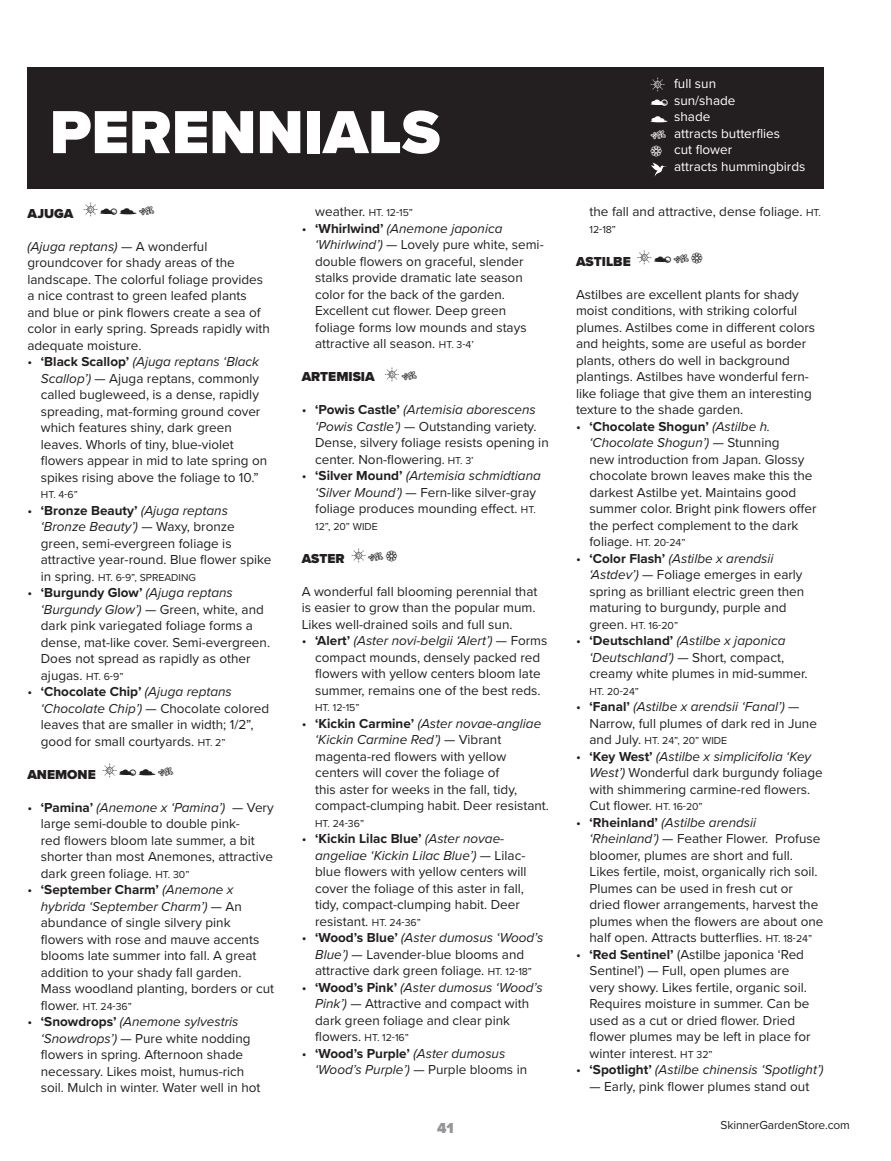
<style>
.page{position:relative;width:891px;height:1161px;background:#fff}
.page>*{position:absolute;margin:0;border:0;box-sizing:border-box;transform-origin:0 0}
.title_Bar{font:900 63px "Proxima Nova";color:#fff}
.t1{font:27px "Lithunoa Dingbats";color:#fff}
.t2{font:900 15px "Proxima Nova";color:#939598}
.t3{font:13.5px/16.5px "Proxima Nova";color:#231f20}
.t4{font:italic 13.5px/16.5px "Proxima Nova";color:#231f20}
.t5{font:13.5px "Proxima Nova";color:#fff}
.t6{font:900 13.5px "Proxima Nova";color:#231f20}
.t7{font:12px "Proxima Nova";letter-spacing:-.01em;color:#231f20}
.t8{font:10.5px "Proxima Nova";color:#231f20}
.s1{font-style:italic}
.s2{font-weight:700}
.s3{font-size:13.5px}
.s4{font-size:10.5px}
.s5{font-style:normal}
.s6{font-weight:700;font-style:normal}
</style>
<div class="page">
<div style="left:27px;top:68px;width:797px;height:121px;background:#231f20"></div>
<svg style="left:651px;top:163px;width:16px;height:14px"></svg>
<p class="title_Bar" style="left:50px;top:85px;width:392px">PERENNIALS</p>
<p class="t6" style="left:27px;top:203px;width:113px">AJUGA ●▼▲</p>
<p class="t3" style="left:27px;top:238px;width:244px"><span class="s1">(Ajuga reptans)</span> — A wonderful groundcover for shady areas of the landscape. The colorful foliage provides a nice contrast to green leafed plants and blue or pink flowers create a sea of color in early spring. Spreads rapidly with adequate moisture.</p>
<p class="t3" style="left:41px;top:353px;width:228px;text-indent:-14px">• <span class="s2">‘Black Scallop’</span> <span class="s1">(Ajuga reptans ‘Black Scallop’)</span> — Ajuga reptans, commonly called bugleweed, is a dense, rapidly spreading, mat-forming ground cover which features shiny, dark green leaves. Whorls of tiny, blue-violet flowers appear in mid to late spring on spikes rising above the foliage to 10.”</p>
<p class="t8" style="left:41px;top:487px;width:38px">HT. 4-6”</p>
<p class="t3" style="left:41px;top:502px;width:232px;text-indent:-14px">• <span class="s2">‘Bronze Beauty’</span> <span class="s1">(Ajuga reptans ‘Bronze Beauty’)</span> — Waxy, bronze green, semi-evergreen foliage is attractive year-round. Blue flower spike</p>
<p class="t8" style="left:41px;top:570px;width:157px"><span class="s3">in spring.</span> HT. 6-9”, SPREADING</p>
<p class="t3" style="left:41px;top:584px;width:231px;text-indent:-14px">• <span class="s2">‘Burgundy Glow’</span> <span class="s1">(Ajuga reptans ‘Burgundy Glow’)</span> — Green, white, and dark pink variegated foliage forms a dense, mat-like cover. Semi-evergreen.<br>Does not spread as rapidly as other ajugas. <span class="s4">HT. 6-9”</span></p>
<p class="t3" style="left:41px;top:683px;width:230px;text-indent:-14px">• <span class="s2">‘Chocolate Chip’</span> <span class="s1">(Ajuga reptans ‘Chocolate Chip’)</span> — Chocolate colored leaves that are smaller in width; 1/2”, good for small courtyards. <span class="s4">HT. 2”</span></p>
<p class="t6" style="left:27px;top:764px;width:132px">ANEMONE ●▼▲</p>
<p class="t3" style="left:41px;top:799px;width:234px;text-indent:-14px">• <span class="s2">‘Pamina’</span> <span class="s1">(Anemone x ‘Pamina’)</span> — Very large semi-double to double pink-<br>red flowers bloom late summer, a bit shorter than most Anemones, attractive dark green foliage. <span class="s4">HT. 30”</span></p>
<p class="t3" style="left:41px;top:881px;width:235px;text-indent:-14px">• <span class="s2">‘September Charm’</span> <span class="s1">(Anemone x hybrida ‘September Charm’)</span> — An abundance of single silvery pink flowers with rose and mauve accents blooms late summer into fall. A great addition to your shady fall garden.<br>Mass woodland planting, borders or cut</p>
<p class="t8" style="left:41px;top:999px;width:92px"><span class="s3">flower.</span> HT. 24-36”</p>
<p class="t3" style="left:41px;top:1013px;width:221px;text-indent:-14px">• <span class="s2">‘Snowdrops’</span> <span class="s1">(Anemone sylvestris ‘Snowdrops’)</span> — Pure white nodding flowers in spring. Afternoon shade necessary. Likes moist, humus-rich soil. Mulch in winter. Water well in hot</p>
<p class="t8" style="left:315px;top:205px;width:99px"><span class="s3">weather.</span> HT. 12-15”</p>
<p class="t3" style="left:315px;top:220px;width:230px;text-indent:-14px">• <span class="s2">‘Whirlwind’</span> <span class="s1">(Anemone japonica ‘Whirlwind’)</span> — Lovely pure white, semi&shy;double flowers on graceful, slender stalks provide dramatic late season color for the back of the garden.<br>Excellent cut flower. Deep green foliage forms low mounds and stays attractive all season. <span class="s4">HT. 3-4’</span></p>
<p class="t6" style="left:302px;top:367px;width:102px">ARTEMISIA ●</p>
<p class="t3" style="left:315px;top:401px;width:235px;text-indent:-14px">• <span class="s2">‘Powis Castle’</span> <span class="s1">(Artemisia aborescens ‘Powis Castle’)</span> — Outstanding variety.<br>Dense, silvery foliage resists opening in center. Non-flowering. <span class="s4">HT. 3’</span></p>
<p class="t3" style="left:315px;top:467px;width:227px;text-indent:-14px">• <span class="s2">‘Silver Mound’</span> <span class="s1">(Artemisia schmidtiana ‘Silver Mound’)</span> — Fern-like silver-gray foliage produces mounding effect. <span class="s4">HT.</span></p>
<p class="t8" style="left:315px;top:519px;width:64px">12”, 20” WIDE</p>
<p class="t6" style="left:302px;top:548px;width:68px">ASTER ●</p>
<p class="t3" style="left:302px;top:583px;width:237px">A wonderful fall blooming perennial that is easier to grow than the popular mum.<br>Likes well-drained soils and full sun.</p>
<p class="t3" style="left:302px;top:632px;width:247px;text-align:center">• <span class="s2">‘Alert’</span> <span class="s1">(Aster novi-belgii ‘Alert’)</span> — Forms compact mounds, densely packed red flowers with yellow centers bloom late summer, remains one of the best reds.</p>
<p class="t8" style="left:315px;top:700px;width:46px">HT. 12-15”</p>
<p class="t3" style="left:315px;top:715px;width:235px;text-indent:-14px">• <span class="s2">‘Kickin Carmine’</span> <span class="s1">(Aster novae-angliae ‘Kickin Carmine Red’)</span> — Vibrant magenta-red flowers with yellow centers will cover the foliage of<br>this aster for weeks in the fall, tidy, compact-clumping habit. Deer resistant.</p>
<p class="t8" style="left:315px;top:816px;width:50px">HT. 24-36”</p>
<p class="t3" style="left:315px;top:830px;width:213px;text-indent:-14px">• <span class="s2">‘Kickin Lilac Blue’</span> <span class="s1">(Aster novae&shy;angeliae ‘Kickin Lilac Blue’)</span> — Lilac&shy;blue flowers with yellow centers will cover the foliage of this aster in fall, tidy, compact-clumping habit. Deer resistant. <span class="s4">HT. 24-36”</span></p>
<p class="t3" style="left:302px;top:929px;width:243px;text-align:center">• <span class="s2">‘Wood’s Blue’</span> <span class="s1">(Aster dumosus ‘Wood’s<br>Blue’)</span> — Lavender-blue blooms and attractive dark green foliage. <span class="s4">HT. 12-18”</span></p>
<p class="t3" style="left:315px;top:979px;width:229px;text-indent:-14px">• <span class="s2">‘Wood’s Pink’</span> <span class="s1">(Aster dumosus ‘Wood’s<br>Pink’)</span> — Attractive and compact with dark green foliage and clear pink</p>
<p class="t8" style="left:315px;top:1030px;width:95px"><span class="s3">flowers.</span> HT. 12-16”</p>
<p class="t4" style="left:315px;top:1045px;width:214px;text-indent:-14px"><span class="s5">•</span> <span class="s6">‘Wood’s Purple’</span> (Aster dumosus ‘Wood’s Purple’) <span class="s5">— Purple blooms in</span></p>
<p class="t1" style="left:651px;top:67px;width:18px">●</p>
<p class="t5" style="left:674px;top:74px;width:43px">full sun</p>
<p class="t5" style="left:674px;top:90px;width:63px">sun/shade</p>
<p class="t5" style="left:674px;top:107px;width:38px">shade</p>
<p class="t5" style="left:674px;top:123px;width:108px">attracts butterflies</p>
<p class="t5" style="left:674px;top:140px;width:60px">cut flower</p>
<p class="t5" style="left:674px;top:156px;width:133px">attracts hummingbirds</p>
<p class="t3" style="left:590px;top:203px;width:233px">the fall and attractive, dense foliage. <span class="s4">HT.</span></p>
<p class="t8" style="left:590px;top:222px;width:28px">12-18”</p>
<p class="t6" style="left:576px;top:251px;width:99px">ASTILBE ●▼</p>
<p class="t3" style="left:576px;top:286px;width:241px">Astilbes are excellent plants for shady moist conditions, with striking colorful plumes. Astilbes come in different colors and heights, some are useful as border plants, others do well in background plantings. Astilbes have wonderful fern&shy;like foliage that give them an interesting texture to the shade garden.</p>
<p class="t3" style="left:590px;top:418px;width:229px;text-indent:-14px">• <span class="s2">‘Chocolate Shogun’</span> <span class="s1">(Astilbe h. ‘Chocolate Shogun’)</span> — Stunning<br>new introduction from Japan. Glossy chocolate brown leaves make this the darkest Astilbe yet. Maintains good summer color. Bright pink flowers offer the perfect complement to the dark</p>
<p class="t8" style="left:590px;top:535px;width:98px"><span class="s3">foliage.</span> HT. 20-24”</p>
<p class="t3" style="left:590px;top:550px;width:216px;text-indent:-14px">• <span class="s2">‘Color Flash’</span> <span class="s1">(Astilbe x arendsii ‘Astdev’)</span> — Foliage emerges in early spring as brilliant electric green then maturing to burgundy, purple and</p>
<p class="t8" style="left:590px;top:618px;width:90px"><span class="s3">green.</span> HT. 16-20”</p>
<p class="t3" style="left:590px;top:632px;width:220px;text-indent:-14px">• <span class="s2">‘Deutschland’</span> <span class="s1">(Astilbe x japonica ‘Deutschland’)</span> — Short, compact, creamy white plumes in mid-summer.</p>
<p class="t8" style="left:590px;top:684px;width:51px">HT. 20-24”</p>
<p class="t3" style="left:590px;top:698px;width:229px;text-indent:-14px">• <span class="s2">‘Fanal’</span> <span class="s1">(Astilbe x arendsii ‘Fanal’)</span> —<br>Narrow, full plumes of dark red in June</p>
<p class="t8" style="left:590px;top:733px;width:139px"><span class="s3">and July.</span> HT. 24”, 20” WIDE</p>
<p class="t3" style="left:590px;top:748px;width:235px;text-indent:-14px">• <span class="s2">‘Key West’</span> <span class="s1">(Astilbe x simplicifolia ‘Key West’)</span> Wonderful dark burgundy foliage with shimmering carmine-red flowers.<br>Cut flower. <span class="s4">HT. 16-20”</span></p>
<p class="t3" style="left:590px;top:814px;width:236px;text-indent:-14px">• <span class="s2">‘Rheinland’</span> <span class="s1">(Astilbe arendsii ‘Rheinland’)</span> — Feather Flower. Profuse bloomer, plumes are short and full.<br>Likes fertile, moist, organically rich soil.<br>Plumes can be used in fresh cut or dried flower arrangements, harvest the plumes when the flowers are about one half open. Attracts butterflies. <span class="s4">HT. 18-24”</span></p>
<p class="t3" style="left:590px;top:946px;width:223px;text-indent:-14px">• <span class="s2">‘Red Sentinel’</span> (Astilbe japonica ‘Red Sentinel’) — Full, open plumes are very showy. Likes fertile, organic soil.<br>Requires moisture in summer. Can be used as a cut or dried flower. Dried flower plumes may be left in place for winter interest. <span class="s4">HT 32”</span></p>
<p class="t4" style="left:576px;top:1061px;width:249px"><span class="s5">•</span> <span class="s6">‘Spotlight’</span> (Astilbe chinensis ‘Spotlight’)</p>
<p class="t3" style="left:590px;top:1078px;width:221px">— Early, pink flower plumes stand out</p>
<p class="t2" style="left:437px;top:1117px;width:18px">41</p>
<p class="t7" style="left:721px;top:1116px;width:131px">SkinnerGardenStore.com</p>
</div>
